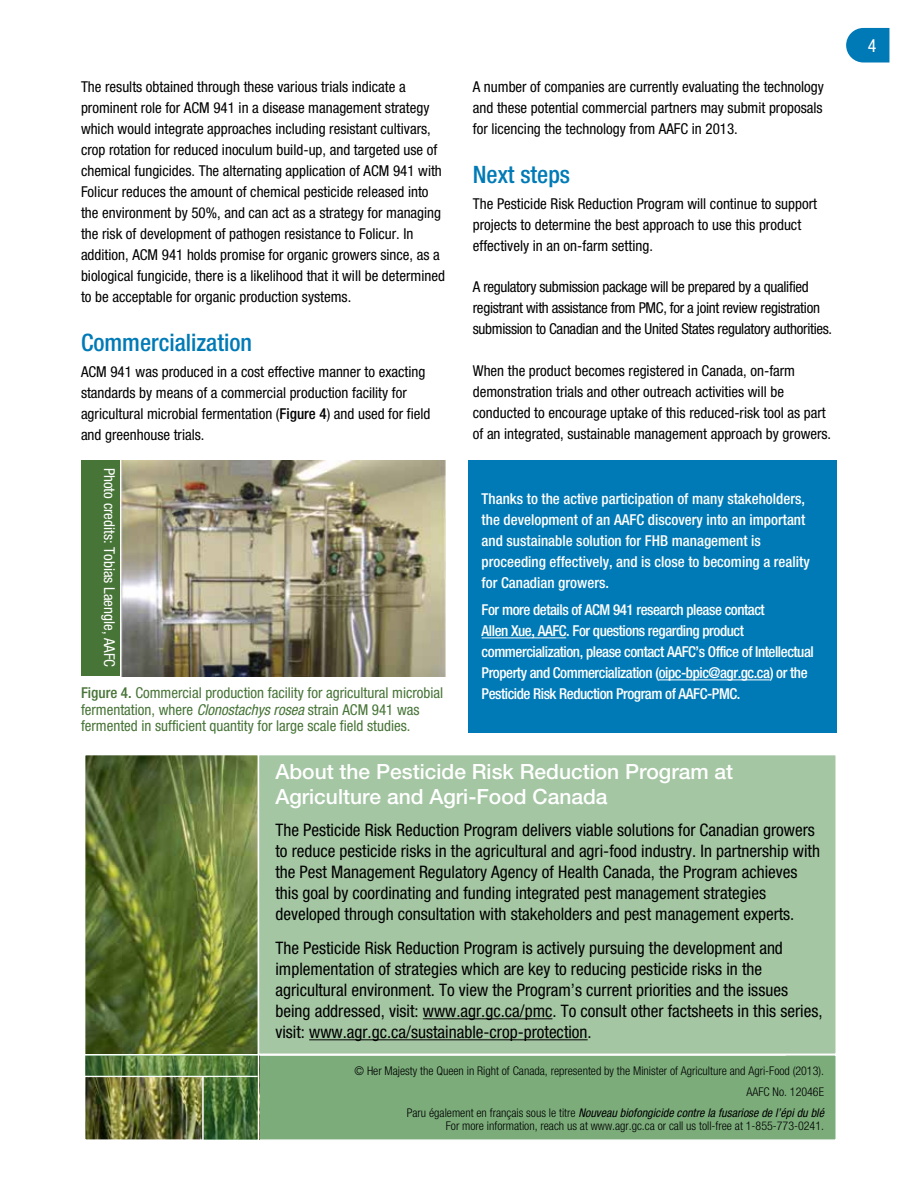
<style>
.page{position:relative;width:918px;height:1188px;background:#fff}
.page>*{position:absolute;margin:0;border:0;box-sizing:border-box;transform-origin:0 0}
.t1{font:500 condensed 24px "Helvetica Neue";color:#007ab6}
.t2{font:500 21px/25.2px "Helvetica Neue LT Std";color:#fff}
.t3{font:condensed 18px "Helvetica Neue LT Std";color:#fff}
.t4{font:condensed 17.25px/21px "Helvetica Neue LT Std";color:#000}
.t5{font:condensed 15px/21px "Helvetica Neue LT Std";color:#000}
.t6{font:500 condensed 15px/21px "Helvetica Neue LT Std";letter-spacing:-.03em;color:#fff}
.t7{font:500 condensed 15px/21px "Helvetica Neue LT Std";color:#fff}
.t8{font:condensed 15px/21px "Helvetica Neue LT Std";letter-spacing:-.02em;color:#000}
.t9{font:condensed 15px/16.5px "Helvetica Neue LT Std";color:#477437}
.t10{font:condensed 15px "Helvetica Neue LT Std";color:#fff}
.t11{font:300 condensed 12px/21px "Helvetica Neue LT Std";color:#000;text-align:right}
.s1{font-weight:500}
.s2{font-style:italic}
.s3{font-weight:400;font-style:italic}
</style>
<div class="page">
<svg style="left:846px;top:28px;width:43px;height:35px;background:#1a87bd"></svg>
<div style="left:81px;top:460px;width:365px;height:216px;background:#477437"></div>
<img style="left:121px;top:460px;width:325px;height:216px">
<div style="left:468px;top:460px;width:369px;height:272px;background:#007ab6"></div>
<hr style="left:482px;top:638px;width:84px;height:1px;background:#fff">
<hr style="left:659px;top:680px;width:111px;height:1px;background:#fff">
<div style="left:258px;top:1054px;width:579px;height:87px;background:#7aac79;border:2px solid #fff"></div>
<img style="left:87px;top:757px;width:169px;height:381px">
<div style="left:84px;top:754px;width:175px;height:302px;border:2px solid #fff"></div>
<div style="left:258px;top:754px;width:579px;height:301px;background:#a4c6a3;border:2px solid #fff"></div>
<div style="left:84px;top:1054px;width:175px;height:87px;border:2px solid #fff"></div>
<hr style="left:84px;top:1054px;width:702px;height:2px;background:#fff">
<hr style="left:84px;top:1076px;width:174px;height:1px;background:#fff">
<svg style="left:85px;top:1056px;width:173px;height:20px;background:#5c8141"></svg>
<svg style="left:204px;top:1077px;width:54px;height:62px;background:#406a32"></svg>
<hr style="left:202px;top:1076px;width:2px;height:64px;background:#fff">
<hr style="left:423px;top:1018px;width:129px;height:1px;background:#000">
<hr style="left:309px;top:1039px;width:279px;height:1px;background:#000">
<p class="t5" style="left:81px;top:76px;width:365px">The results obtained through these various trials indicate a prominent role for ACM 941 in a disease management strategy which would integrate approaches including resistant cultivars, crop rotation for reduced inoculum build-up, and targeted use of chemical fungicides. The alternating application of ACM 941 with Folicur reduces the amount of chemical pesticide released into the environment by 50%, and can act as a strategy for managing the risk of development of pathogen resistance to Folicur. In addition, ACM 941 holds promise for organic growers since, as a biological fungicide, there is a likelihood that it will be determined to be acceptable for organic production systems.</p>
<h1 class="t1" style="left:81px;top:328px;width:173px">Commercialization</h1>
<p class="t5" style="left:81px;top:361px;width:351px">ACM 941 was produced in a cost effective manner to exacting standards by means of a commercial production facility for agricultural microbial fermentation (<span class="s1">Figure 4</span>) and used for field and greenhouse trials.</p>
<p class="t10" style="left:118px;top:468px;width:201px;rotate:90deg">Photo credits: Tobias Laengle, AAFC</p>
<p class="t9" style="left:81px;top:684px;width:364px"><span class="s1">Figure 4.</span> Commercial production facility for agricultural microbial fermentation, where <span class="s2">Clonostachys rosea</span> strain ACM 941 was fermented in sufficient quantity for large scale field studies.</p>
<p class="t5" style="left:473px;top:76px;width:353px;text-align:justify">A number of companies are currently evaluating the technology and these potential commercial partners may submit proposals for licencing the technology from AAFC in 2013.</p>
<h1 class="t1" style="left:473px;top:160px;width:99px">Next steps</h1>
<p class="t5" style="left:473px;top:193px;width:346px">The Pesticide Risk Reduction Program will continue to support projects to determine the best approach to use this product effectively in an on-farm setting.</p>
<p class="t8" style="left:473px;top:277px;width:361px">A regulatory submission package will be prepared by a qualified registrant with assistance from PMC, for a joint review registration submission to Canadian and the United States regulatory authorities.</p>
<p class="t5" style="left:473px;top:360px;width:360px">When the product becomes registered in Canada, on-farm demonstration trials and other outreach activities will be conducted to encourage uptake of this reduced-risk tool as part of an integrated, sustainable management approach by growers.</p>
<p class="t7" style="left:482px;top:488px;width:330px">Thanks to the active participation of many stakeholders, the development of an AAFC discovery into an important and sustainable solution for FHB management is proceeding effectively, and is close to becoming a reality for Canadian growers.</p>
<p class="t6" style="left:482px;top:599px;width:334px">For more details of ACM 941 research please contact<br>Allen Xue, AAFC. For questions regarding product commercialization, please contact AAFC’s Office of Intellectual Property and Commercialization (oipc-bpic@agr.gc.ca) or the Pesticide Risk Reduction Program of AAFC-PMC.</p>
<h2 class="t2" style="left:275px;top:758px;width:459px">About the Pesticide Risk Reduction Program at<br>Agriculture and Agri-Food Canada</h2>
<p class="t4" style="left:275px;top:819px;width:546px">The Pesticide Risk Reduction Program delivers viable solutions for Canadian growers to reduce pesticide risks in the agricultural and agri-food industry. In partnership with the Pest Management Regulatory Agency of Health Canada, the Program achieves this goal by coordinating and funding integrated pest management strategies developed through consultation with stakeholders and pest management experts.</p>
<p class="t4" style="left:275px;top:937px;width:549px">The Pesticide Risk Reduction Program is actively pursuing the development and implementation of strategies which are key to reducing pesticide risks in the agricultural environment. To view the Program’s current priorities and the issues being addressed, visit: www.agr.gc.ca/pmc. To consult other factsheets in this series, visit: www.agr.gc.ca/sustainable-crop-protection.</p>
<p class="t11" style="left:355px;top:1060px;width:471px">© Her Majesty the Queen in Right of Canada, represented by the Minister of Agriculture and Agri-Food (2013).<br>AAFC No. 12046E<br>Paru également en français sous le titre <span class="s3">Nouveau biofongicide contre la fusariose de l’épi du blé</span></p>
<p class="t11" style="left:446px;top:1115px;width:380px">For more information, reach us at www.agr.gc.ca or call us toll-free at 1-855-773-0241.</p>
<p class="t3" style="left:868px;top:35px;width:10px">4</p>
</div>
